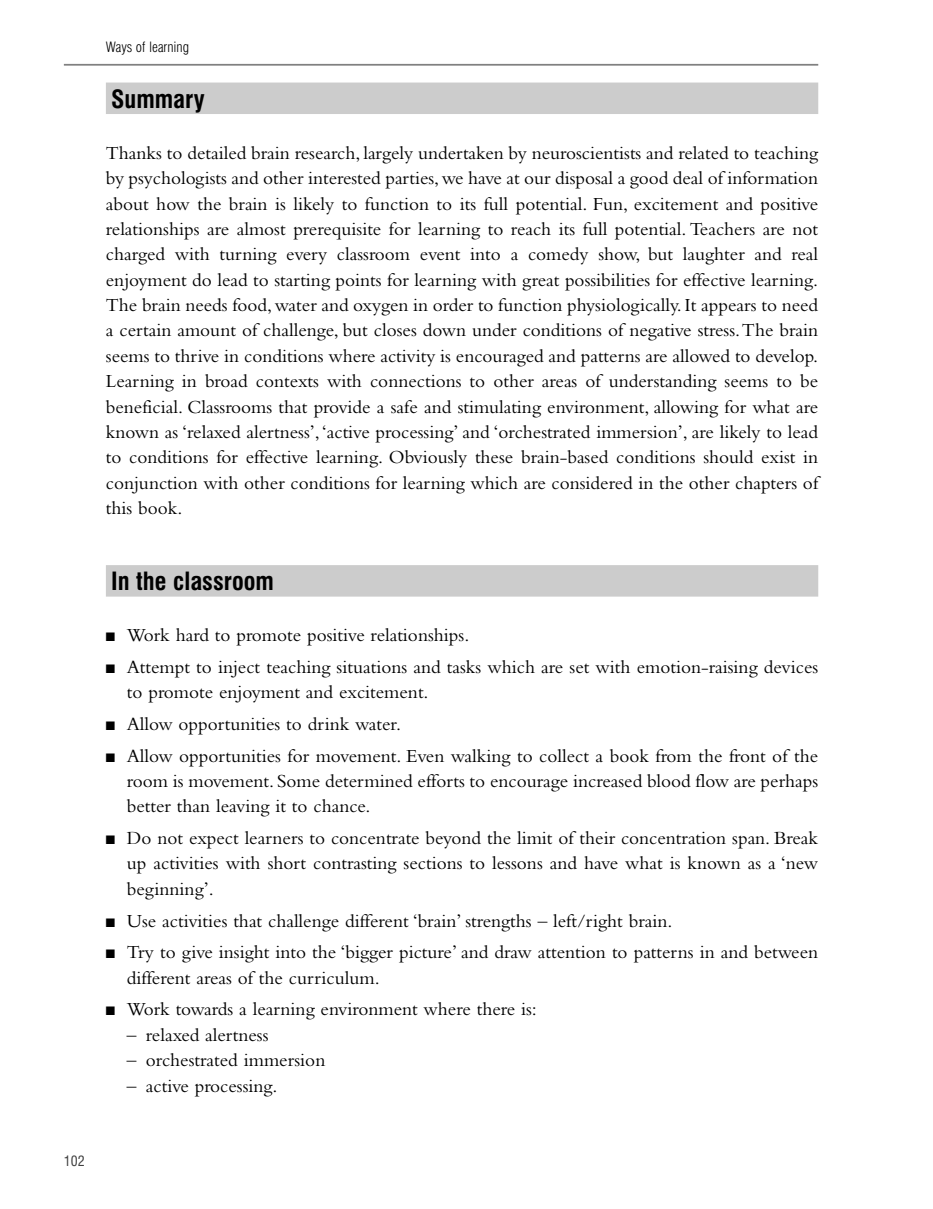
<style>
.page{position:relative;width:933px;height:1209px;background:#fff}
.page>*{position:absolute;margin:0;border:0;box-sizing:border-box;transform-origin:0 0}
.t1{font:700 condensed 24.5px "Swiss 721 BT";color:#000}
.t2{font:19.25px/25.4px "Bembo";color:#000;text-align:justify}
.t3{font:300 condensed 14px "Swiss 721 BT";color:#000}
.t4{font:condensed 14px "Swiss 721 BT";color:#404040}
</style>
<div class="page">
<div style="left:106px;top:83px;width:712px;height:31px;background:#ccc"></div>
<div style="left:106px;top:565px;width:712px;height:32px;background:#ccc"></div>
<hr style="left:64px;top:64px;width:754px;height:2px;background:#808080">
<p class="t3" style="left:106px;top:41px;width:85px">Ways of learning</p>
<p class="t1" style="left:111px;top:89px;width:95px">Summary</p>
<p class="t2" style="left:106px;top:140px;width:714px">Thanks to detailed brain research, largely undertaken by neuroscientists and related to teaching by psychologists and other interested parties, we have at our disposal a good deal of information about how the brain is likely to function to its full potential. Fun, excitement and positive relationships are almost prerequisite for learning to reach its full potential. Teachers are not charged with turning every classroom event into a comedy show, but laughter and real enjoyment do lead to starting points for learning with great possibilities for effective learning.<br>The brain needs food, water and oxygen in order to function physiologically. It appears to need a certain amount of challenge, but closes down under conditions of negative stress.The brain seems to thrive in conditions where activity is encouraged and patterns are allowed to develop.<br>Learning in broad contexts with connections to other areas of understanding seems to be beneficial. Classrooms that provide a safe and stimulating environment, allowing for what are known as ‘relaxed alertness’,‘active processing’ and ‘orchestrated immersion’, are likely to lead to conditions for effective learning. Obviously these brain-based conditions should exist in conjunction with other conditions for learning which are considered in the other chapters of this book.</p>
<p class="t1" style="left:111px;top:571px;width:164px">In the classroom</p>
<p class="t2" style="left:106px;top:622px;width:365px">■ Work hard to promote positive relationships.</p>
<p class="t2" style="left:127px;top:654px;width:693px;text-indent:-21px">■ Attempt to inject teaching situations and tasks which are set with emotion-raising devices to promote enjoyment and excitement.</p>
<p class="t2" style="left:106px;top:711px;width:297px">■ Allow opportunities to drink water.</p>
<p class="t2" style="left:127px;top:742px;width:692px;text-indent:-21px">■ Allow opportunities for movement. Even walking to collect a book from the front of the room is movement. Some determined efforts to encourage increased blood flow are perhaps better than leaving it to chance.</p>
<p class="t2" style="left:127px;top:825px;width:692px;text-indent:-21px">■ Do not expect learners to concentrate beyond the limit of their concentration span. Break up activities with short contrasting sections to lessons and have what is known as a ‘new beginning’.</p>
<p class="t2" style="left:106px;top:907px;width:568px">■ Use activities that challenge different ‘brain’ strengths – left/right brain.</p>
<p class="t2" style="left:127px;top:939px;width:692px;text-indent:-21px">■ Try to give insight into the ‘bigger picture’ and draw attention to patterns in and between different areas of the curriculum.</p>
<p class="t2" style="left:106px;top:996px;width:432px">■ Work towards a learning environment where there is:</p>
<p class="t2" style="left:127px;top:1022px;width:143px">– relaxed alertness</p>
<p class="t2" style="left:127px;top:1047px;width:200px">– orchestrated immersion</p>
<p class="t2" style="left:127px;top:1073px;width:152px">– active processing.</p>
<p class="t4" style="left:64px;top:1155px;width:22px">102</p>
</div>
